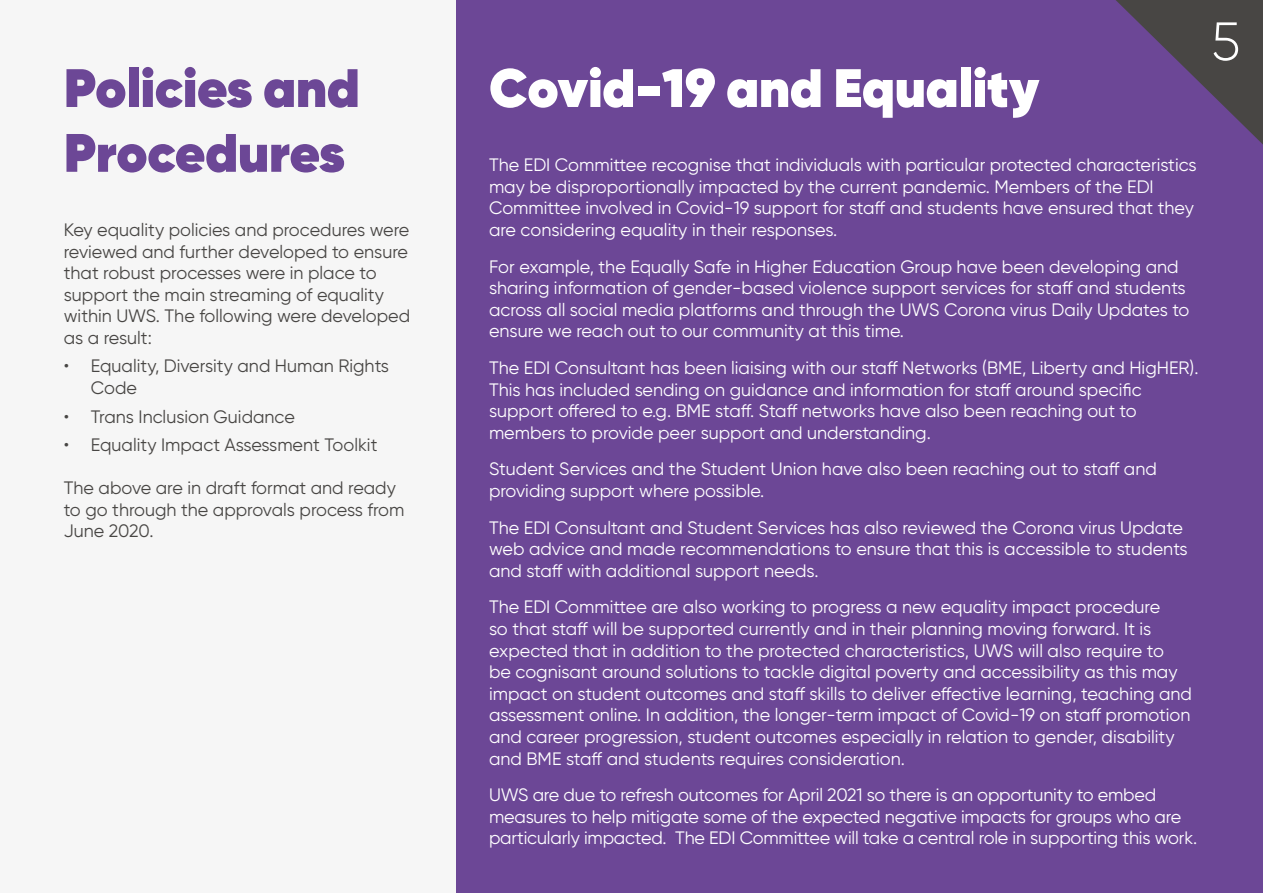
<style>
.page{position:relative;width:1263px;height:893px;background:#fff}
.page>*{position:absolute;margin:0;border:0;box-sizing:border-box;transform-origin:0 0}
.Main_Headers{font:800 54px/64.8px "Gilroy";color:#6c4796}
.Main_Headers-2{font:800 54px "Gilroy";color:#fff}
.t1{font:300 54px "Gilroy";color:#fff}
.Body_Text_White{font:18px/21.6px "Gilroy";color:#fff}
.body_text_grey{font:18px/21.6px "Gilroy";color:#484644}
</style>
<div class="page">
<div style="left:0;top:0;width:456px;height:893px;background:#f6f6f6"></div>
<div style="left:456px;top:0;width:807px;height:893px;background:#6c4796"></div>
<svg style="left:1116px;top:0;width:147px;height:145px"></svg>
<h1 class="Main_Headers" style="left:64px;top:56px;width:297px">Policies and<br>Procedures</h1>
<p class="body_text_grey" style="left:64px;top:219px;width:348px">Key equality policies and procedures were reviewed and further developed to ensure that robust processes were in place to support the main streaming of equality within UWS. The following were developed as a result:</p>
<p class="body_text_grey" style="left:91px;top:355px;width:300px;text-indent:-27px">• Equality, Diversity and Human Rights<br>Code</p>
<p class="body_text_grey" style="left:64px;top:405px;width:233px">• Trans Inclusion Guidance</p>
<p class="body_text_grey" style="left:64px;top:434px;width:315px">• Equality Impact Assessment Toolkit</p>
<p class="body_text_grey" style="left:64px;top:477px;width:342px">The above are in draft format and ready to go through the approvals process from<br>June 2020.</p>
<h1 class="Main_Headers-2" style="left:489px;top:54px;width:552px">Covid-19 and Equality</h1>
<p class="Body_Text_White" style="left:489px;top:154px;width:709px">The EDI Committee recognise that individuals with particular protected characteristics may be disproportionally impacted by the current pandemic. Members of the EDI Committee involved in Covid-19 support for staff and students have ensured that they are considering equality in their responses.</p>
<p class="Body_Text_White" style="left:489px;top:255px;width:702px">For example, the Equally Safe in Higher Education Group have been developing and sharing information of gender-based violence support services for staff and students across all social media platforms and through the UWS Corona virus Daily Updates to ensure we reach out to our community at this time.</p>
<p class="Body_Text_White" style="left:489px;top:357px;width:711px">The EDI Consultant has been liaising with our staff Networks (BME, Liberty and HigHER).<br>This has included sending on guidance and information for staff around specific support offered to e.g. BME staff. Staff networks have also been reaching out to members to provide peer support and understanding.</p>
<p class="Body_Text_White" style="left:489px;top:458px;width:669px">Student Services and the Student Union have also been reaching out to staff and providing support where possible.</p>
<p class="Body_Text_White" style="left:489px;top:516px;width:700px">The EDI Consultant and Student Services has also reviewed the Corona virus Update web advice and made recommendations to ensure that this is accessible to students and staff with additional support needs.</p>
<p class="Body_Text_White" style="left:489px;top:596px;width:704px">The EDI Committee are also working to progress a new equality impact procedure<br>so that staff will be supported currently and in their planning moving forward. It is expected that in addition to the protected characteristics, UWS will also require to<br>be cognisant around solutions to tackle digital poverty and accessibility as this may impact on student outcomes and staff skills to deliver effective learning, teaching and assessment online. In addition, the longer-term impact of Covid-19 on staff promotion and career progression, student outcomes especially in relation to gender, disability and BME staff and students requires consideration.</p>
<p class="Body_Text_White" style="left:489px;top:784px;width:710px">UWS are due to refresh outcomes for April 2021 so there is an opportunity to embed measures to help mitigate some of the expected negative impacts for groups who are particularly impacted. The EDI Committee will take a central role in supporting this work.</p>
<p class="t1" style="left:1211px;top:8px;width:31px">5</p>
</div>
